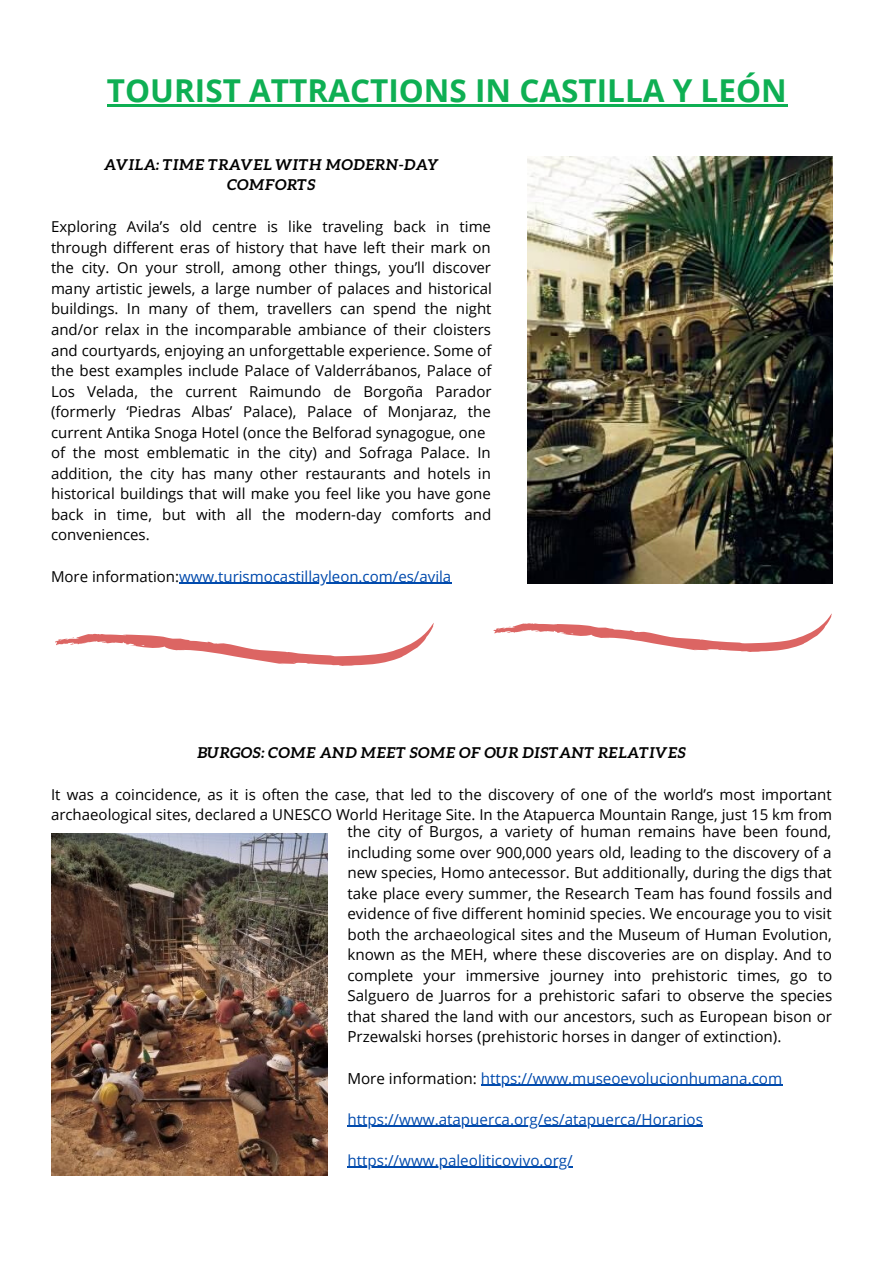
<style>
.page{position:relative;width:894px;height:1264px;background:#fff}
.page>*{position:absolute;margin:0;border:0;box-sizing:border-box;transform-origin:0 0}
.t1{font:700 31.5px "Open Sans";color:#0eaf53}
.t2{font:15.15px/20.5px "Open Sans";color:#000;text-align:justify}
.t3{font:15.15px "Open Sans";color:#004aad}
.t4{font:15px/20.5px "Open Sans";color:#000}
.t5{font:italic 700 15px/20.5px "Aleo";color:#000;text-align:center}
.t6{font:15px "Open Sans";color:#004aad}
.s1{color:#000}
</style>
<div class="page">
<hr style="left:179px;top:582px;width:272px;height:2px;background:#004aad">
<hr style="left:481px;top:1084px;width:301px;height:1px;background:#004aad">
<hr style="left:347px;top:1125px;width:355px;height:1px;background:#004aad">
<hr style="left:347px;top:1166px;width:225px;height:1px;background:#004aad">
<img style="left:51px;top:834px;width:276px;height:341px">
<svg style="left:55px;top:623px;width:379px;height:43px"></svg>
<svg style="left:493px;top:614px;width:338px;height:38px"></svg>
<img style="left:527px;top:156px;width:305px;height:427px">
<hr style="left:107px;top:104px;width:680px;height:2px;background:#0eaf53">
<h1 class="t1" style="left:107px;top:68px;width:681px">TOURIST ATTRACTIONS IN CASTILLA Y LEÓN</h1>
<p class="t5" style="left:104px;top:154px;width:337px">AVILA: TIME TRAVEL WITH MODERN-DAY<br>COMFORTS</p>
<p class="t4" style="left:51px;top:216px;width:442px">Exploring Avila’s old centre is like traveling back in time through different eras of history that have left their mark on the city. On your stroll, among other things, you’ll discover many artistic jewels, a large number of palaces and historical buildings. In many of them, travellers can spend the night and/or relax in the incomparable ambiance of their cloisters and courtyards, enjoying an unforgettable experience. Some of the best examples include Palace of Valderrábanos, Palace of Los Velada, the current Raimundo de Borgoña Parador (formerly ‘Piedras Albas’ Palace), Palace of Monjaraz, the current Antika Snoga Hotel (once the Belforad synagogue, one of the most emblematic in the city) and Sofraga Palace. In addition, the city has many other restaurants and hotels in historical buildings that will make you feel like you have gone back in time, but with all the modern-day comforts and conveniences.</p>
<p class="t6" style="left:51px;top:565px;width:401px"><span class="s1">More information:</span>www.turismocastillayleon.com/es/avila</p>
<p class="t5" style="left:197px;top:742px;width:490px">BURGOS: COME AND MEET SOME OF OUR DISTANT RELATIVES</p>
<p class="t4" style="left:51px;top:783px;width:782px">It was a coincidence, as it is often the case, that led to the discovery of one of the world’s most important archaeological sites, declared a UNESCO World Heritage Site. In the Atapuerca Mountain Range, just 15 km from</p>
<p class="t2" style="left:347px;top:821px;width:486px">the city of Burgos, a variety of human remains have been found, including some over 900,000 years old, leading to the discovery of a new species, Homo antecessor. But additionally, during the digs that take place every summer, the Research Team has found fossils and evidence of five different hominid species. We encourage you to visit both the archaeological sites and the Museum of Human Evolution, known as the MEH, where these discoveries are on display. And to complete your immersive journey into prehistoric times, go to Salguero de Juarros for a prehistoric safari to observe the species that shared the land with our ancestors, such as European bison or Przewalski horses (prehistoric horses in danger of extinction).</p>
<p class="t3" style="left:347px;top:1067px;width:436px"><span class="s1">More information:</span> https://www.museoevolucionhumana.com</p>
<p class="t3" style="left:347px;top:1108px;width:357px">https://www.atapuerca.org/es/atapuerca/Horarios</p>
<p class="t3" style="left:347px;top:1149px;width:227px">https://www.paleoliticovivo.org/</p>
</div>
